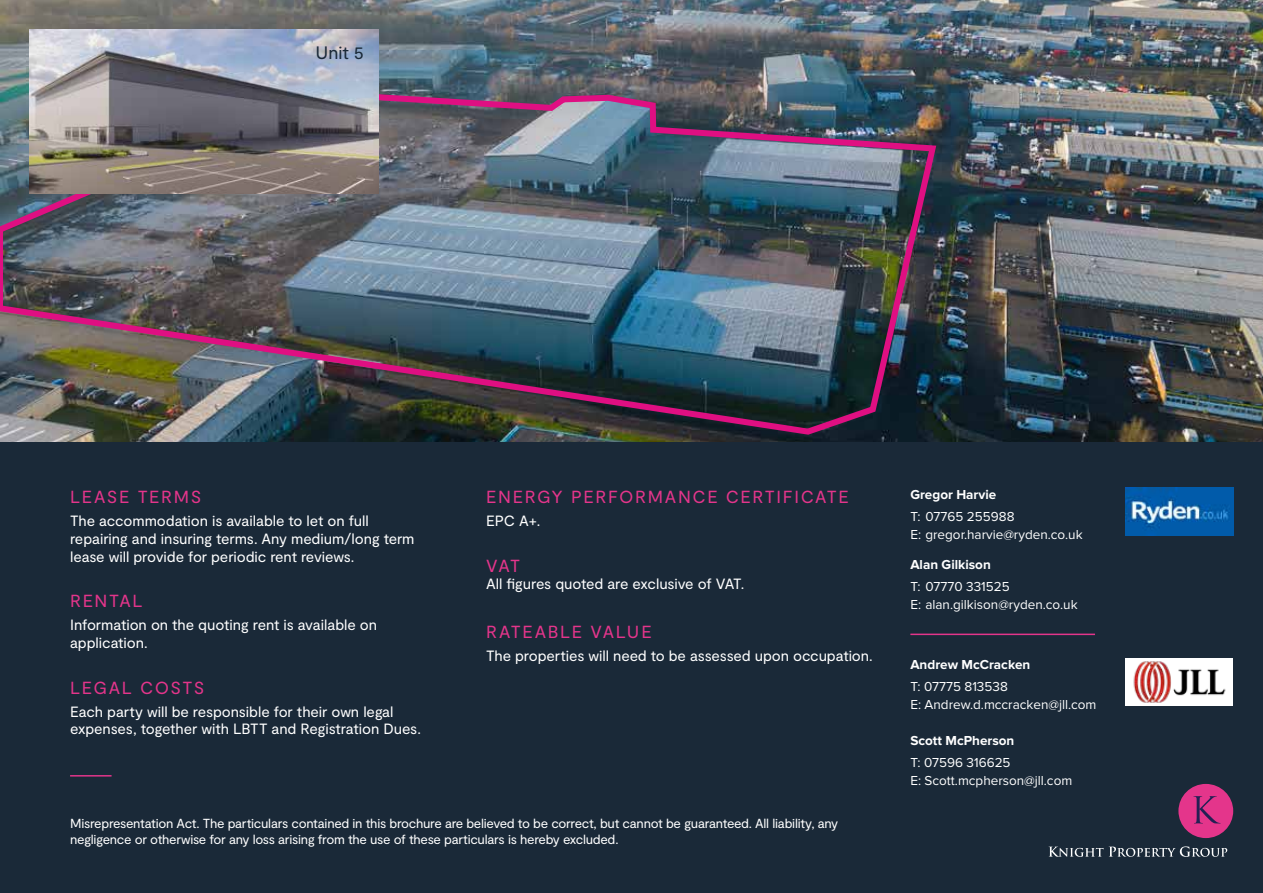
<style>
.page{position:relative;width:1263px;height:893px;background:#fff}
.page>*{position:absolute;margin:0;border:0;box-sizing:border-box;transform-origin:0 0}
.t1{font:18px "Moderat";color:#1a2938}
.t2{font:17.55px "Moderat";letter-spacing:.095em;color:#e4358b}
.t3{font:14.85px/17.9px "Moderat";letter-spacing:-.005em;color:#fff}
.t4{font:13.5px/18px "Proxima Nova";color:#fff}
.t5{font:700 13.5px "Proxima Nova";color:#fff}
.t6{font:13.05px/15.8px "Moderat";letter-spacing:-.02em;color:#fff}
</style>
<div class="page">
<img style="left:0;top:0;width:1263px;height:442px">
<div style="left:0;top:442px;width:1263px;height:451px;background:#1a2938"></div>
<hr style="left:70px;top:775px;width:42px;height:1px;background:#e4358b">
<hr style="left:910px;top:634px;width:185px;height:1px;background:#e4358b">
<svg style="left:1049px;top:847px;width:54px;height:10px"></svg>
<svg style="left:1109px;top:846px;width:118px;height:11px"></svg>
<div style="left:1178px;top:784px;width:55px;height:54px;background:#e4358b;border-radius:50%"></div>
<svg style="left:1193px;top:796px;width:27px;height:27px"></svg>
<img style="left:1125px;top:658px;width:108px;height:48px">
<img style="left:1125px;top:488px;width:108px;height:48px">
<img style="left:0;top:87px;width:940px;height:351px">
<img style="left:30px;top:30px;width:349px;height:163px">
<p class="t1" style="left:316px;top:42px;width:50px">Unit 5</p>
<p class="t2" style="left:70px;top:487px;width:133px">LEASE TERMS</p>
<p class="t3" style="left:70px;top:512px;width:346px">The accommodation is available to let on full repairing and insuring terms. Any medium/long term lease will provide for periodic rent reviews.</p>
<p class="t2" style="left:70px;top:591px;width:74px">RENTAL</p>
<p class="t3" style="left:70px;top:616px;width:309px">Information on the quoting rent is available on application.</p>
<p class="t2" style="left:70px;top:677px;width:136px">LEGAL COSTS</p>
<p class="t3" style="left:70px;top:703px;width:352px">Each party will be responsible for their own legal expenses, together with LBTT and Registration Dues.</p>
<p class="t2" style="left:486px;top:487px;width:364px">ENERGY PERFORMANCE CERTIFICATE</p>
<p class="t3" style="left:486px;top:512px;width:56px">EPC A+.</p>
<p class="t2" style="left:486px;top:555px;width:36px">VAT</p>
<p class="t3" style="left:486px;top:576px;width:260px">All figures quoted are exclusive of VAT.</p>
<p class="t2" style="left:486px;top:622px;width:167px">RATEABLE VALUE</p>
<p class="t3" style="left:486px;top:647px;width:388px">The properties will need to be assessed upon occupation.</p>
<p class="t6" style="left:70px;top:816px;width:770px">Misrepresentation Act. The particulars contained in this brochure are believed to be correct, but cannot be guaranteed. All liability, any negligence or otherwise for any loss arising from the use of these particulars is hereby excluded.</p>
<p class="t5" style="left:910px;top:486px;width:87px">Gregor Harvie</p>
<p class="t4" style="left:910px;top:508px;width:174px">T: 07765 255988<br>E: gregor.harvie@ryden.co.uk</p>
<p class="t5" style="left:910px;top:557px;width:82px">Alan Gilkison</p>
<p class="t4" style="left:910px;top:578px;width:169px">T: 07770 331525<br>E: alan.gilkison@ryden.co.uk</p>
<p class="t5" style="left:910px;top:656px;width:122px">Andrew McCracken</p>
<p class="t4" style="left:910px;top:677px;width:188px">T: 07775 813538<br>E: Andrew.d.mccracken@jll.com</p>
<p class="t5" style="left:910px;top:732px;width:106px">Scott McPherson</p>
<p class="t4" style="left:910px;top:754px;width:163px">T: 07596 316625<br>E: Scott.mcpherson@jll.com</p>
</div>
